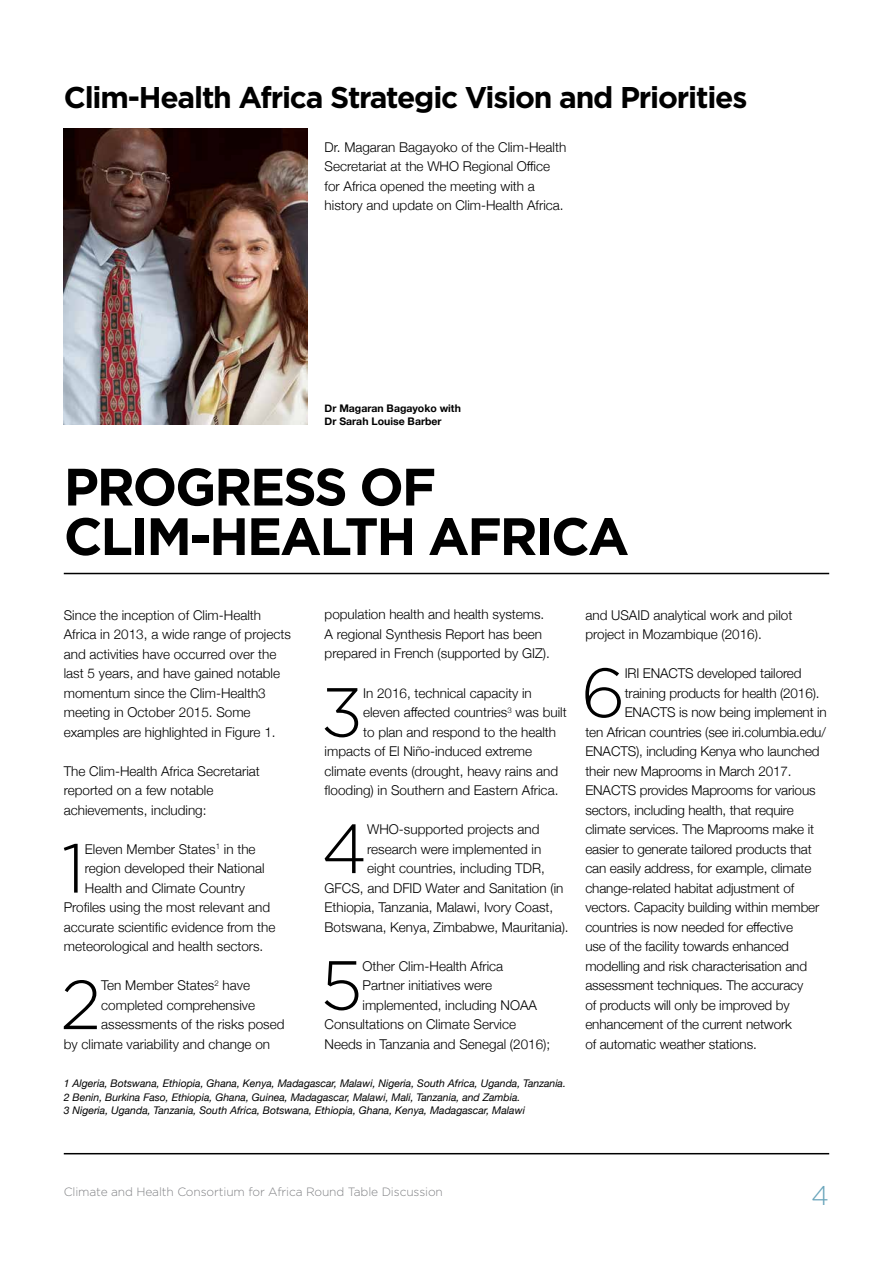
<style>
.page{position:relative;width:893px;height:1263px;background:#fff}
.page>*{position:absolute;margin:0;border:0;box-sizing:border-box;transform-origin:0 0}
.t1{font:300 69.15px "Gotham HTF";color:#000}
.t2{font:700 52.5px/49.5px "Gotham HTF";letter-spacing:-.04em;color:#000}
.t3{font:700 30px "Gotham HTF";letter-spacing:-.04em;color:#000}
.t4{font:300 27px "Gotham HTF";color:#6aa5bb}
.t5{font:300 13.5px/19.5px "Helvetica Neue";color:#000}
.t6{font:300 12px "Gotham HTF";letter-spacing:-.01em;color:#818285}
.t7{font:italic 10.5px/13.5px "Helvetica Neue";color:#000}
.t8{font:700 10.5px/12.6px "Helvetica Neue";color:#000}
</style>
<div class="page">
<hr style="left:64px;top:1153px;width:765px;height:1px;background:#000">
<img style="left:64px;top:128px;width:244px;height:297px">
<hr style="left:64px;top:573px;width:765px;height:1px;background:#000">
<h3 class="t3" style="left:64px;top:80px;width:685px">Clim-Health Africa Strategic Vision and Priorities</h3>
<p class="t5" style="left:325px;top:136px;width:243px">Dr. Magaran Bagayoko of the Clim-Health Secretariat at the WHO Regional Office for Africa opened the meeting with a history and update on Clim-Health Africa.</p>
<p class="t8" style="left:325px;top:402px;width:138px">Dr Magaran Bagayoko with<br>Dr Sarah Louise Barber</p>
<h2 class="t2" style="left:64px;top:461px;width:567px">PROGRESS OF<br>CLIM-HEALTH AFRICA</h2>
<p class="t5" style="left:64px;top:604px;width:229px">Since the inception of Clim-Health Africa in 2013, a wide range of projects and activities have occurred over the last 5 years, and have gained notable momentum since the Clim-Health3 meeting in October 2015. Some examples are highlighted in Figure 1.</p>
<p class="t5" style="left:64px;top:760px;width:198px">The Clim-Health Africa Secretariat reported on a few notable achievements, including:</p>
<h1 class="t1" style="left:62px;top:830px;width:25px">1</h1>
<p class="t5" style="left:85px;top:838px;width:172px">Eleven Member States<sup>1</sup> in the</p>
<p class="t5" style="left:325px;top:604px;width:227px">population health and health systems.<br>A regional Synthesis Report has been prepared in French (supported by GIZ).</p>
<h1 class="t1" style="left:321px;top:674px;width:44px">3</h1>
<p class="t5" style="left:363px;top:682px;width:170px">In 2016, technical capacity in</p>
<p class="t5" style="left:363px;top:701px;width:205px">eleven affected countries<sup>3</sup> was built</p>
<p class="t5" style="left:363px;top:721px;width:195px">to plan and respond to the health</p>
<p class="t5" style="left:325px;top:740px;width:209px">impacts of El Niño-induced extreme</p>
<p class="t5" style="left:325px;top:760px;width:235px">climate events (drought, heavy rains and</p>
<p class="t5" style="left:325px;top:779px;width:235px">flooding) in Southern and Eastern Africa.</p>
<h1 class="t1" style="left:321px;top:811px;width:47px">4</h1>
<p class="t5" style="left:367px;top:818px;width:174px">WHO-supported projects and</p>
<p class="t5" style="left:367px;top:838px;width:176px">research were implemented in</p>
<p class="t5" style="left:367px;top:857px;width:179px">eight countries, including TDR,</p>
<p class="t5" style="left:325px;top:877px;width:240px">GFCS, and DFID Water and Sanitation (in</p>
<p class="t5" style="left:325px;top:896px;width:230px">Ethiopia, Tanzania, Malawi, Ivory Coast,</p>
<p class="t5" style="left:325px;top:916px;width:246px">Botswana, Kenya, Zimbabwe, Mauritania).</p>
<h1 class="t1" style="left:321px;top:947px;width:43px">5</h1>
<p class="t5" style="left:362px;top:955px;width:142px">Other Clim-Health Africa</p>
<p class="t5" style="left:85px;top:857px;width:181px">region developed their National</p>
<p class="t5" style="left:85px;top:877px;width:162px">Health and Climate Country</p>
<p class="t5" style="left:64px;top:896px;width:208px">Profiles using the most relevant and</p>
<p class="t5" style="left:64px;top:916px;width:213px">accurate scientific evidence from the</p>
<p class="t5" style="left:64px;top:935px;width:201px">meteorological and health sectors.</p>
<h1 class="t1" style="left:60px;top:967px;width:42px">2</h1>
<p class="t5" style="left:101px;top:974px;width:150px">Ten Member States<sup>2</sup> have</p>
<p class="t5" style="left:362px;top:974px;width:131px">Partner initiatives were</p>
<p class="t5" style="left:362px;top:994px;width:176px">implemented, including NOAA</p>
<p class="t5" style="left:325px;top:1013px;width:193px">Consultations on Climate Service</p>
<p class="t5" style="left:325px;top:1033px;width:227px">Needs in Tanzania and Senegal (2016);</p>
<p class="t7" style="left:64px;top:1077px;width:504px">1 Algeria, Botswana, Ethiopia, Ghana, Kenya, Madagascar, Malawi, Nigeria, South Africa, Uganda, Tanzania.<br>2 Benin, Burkina Faso, Ethiopia, Ghana, Guinea, Madagascar, Malawi, Mali, Tanzania, and Zambia.<br>3 Nigeria, Uganda, Tanzania, South Africa, Botswana, Ethiopia, Ghana, Kenya, Madagascar, Malawi</p>
<p class="t5" style="left:101px;top:994px;width:155px">completed comprehensive</p>
<p class="t5" style="left:101px;top:1013px;width:185px">assessments of the risks posed</p>
<p class="t5" style="left:64px;top:1033px;width:208px">by climate variability and change on</p>
<p class="t5" style="left:585px;top:604px;width:209px">and USAID analytical work and pilot project in Mozambique (2016).</p>
<h1 class="t1" style="left:581px;top:655px;width:46px">6</h1>
<p class="t5" style="left:625px;top:662px;width:178px">IRI ENACTS developed tailored</p>
<p class="t5" style="left:625px;top:682px;width:196px">training products for health (2016).</p>
<p class="t5" style="left:625px;top:701px;width:204px">ENACTS is now being implement in</p>
<p class="t5" style="left:585px;top:721px;width:242px">ten African countries (see iri.columbia.edu/</p>
<p class="t5" style="left:585px;top:740px;width:236px">ENACTS), including Kenya who launched</p>
<p class="t5" style="left:585px;top:760px;width:208px">their new Maprooms in March 2017.</p>
<p class="t5" style="left:585px;top:779px;width:232px">ENACTS provides Maprooms for various</p>
<p class="t5" style="left:585px;top:799px;width:210px">sectors, including health, that require</p>
<p class="t5" style="left:585px;top:818px;width:230px">climate services. The Maprooms make it</p>
<p class="t5" style="left:585px;top:838px;width:228px">easier to generate tailored products that</p>
<p class="t5" style="left:585px;top:857px;width:228px">can easily address, for example, climate</p>
<p class="t5" style="left:585px;top:877px;width:210px">change-related habitat adjustment of</p>
<p class="t5" style="left:585px;top:896px;width:236px">vectors. Capacity building within member</p>
<p class="t5" style="left:585px;top:916px;width:209px">countries is now needed for effective</p>
<p class="t5" style="left:585px;top:935px;width:205px">use of the facility towards enhanced</p>
<p class="t5" style="left:585px;top:955px;width:223px">modelling and risk characterisation and</p>
<p class="t5" style="left:585px;top:974px;width:219px">assessment techniques. The accuracy</p>
<p class="t5" style="left:585px;top:994px;width:206px">of products will only be improved by</p>
<p class="t5" style="left:585px;top:1013px;width:208px">enhancement of the current network</p>
<p class="t5" style="left:585px;top:1033px;width:173px">of automatic weather stations.</p>
<p class="t6" style="left:64px;top:1185px;width:381px">Climate and Health Consortium for Africa Round Table Discussion</p>
<h3 class="t4" style="left:811px;top:1180px;width:19px">4</h3>
</div>
